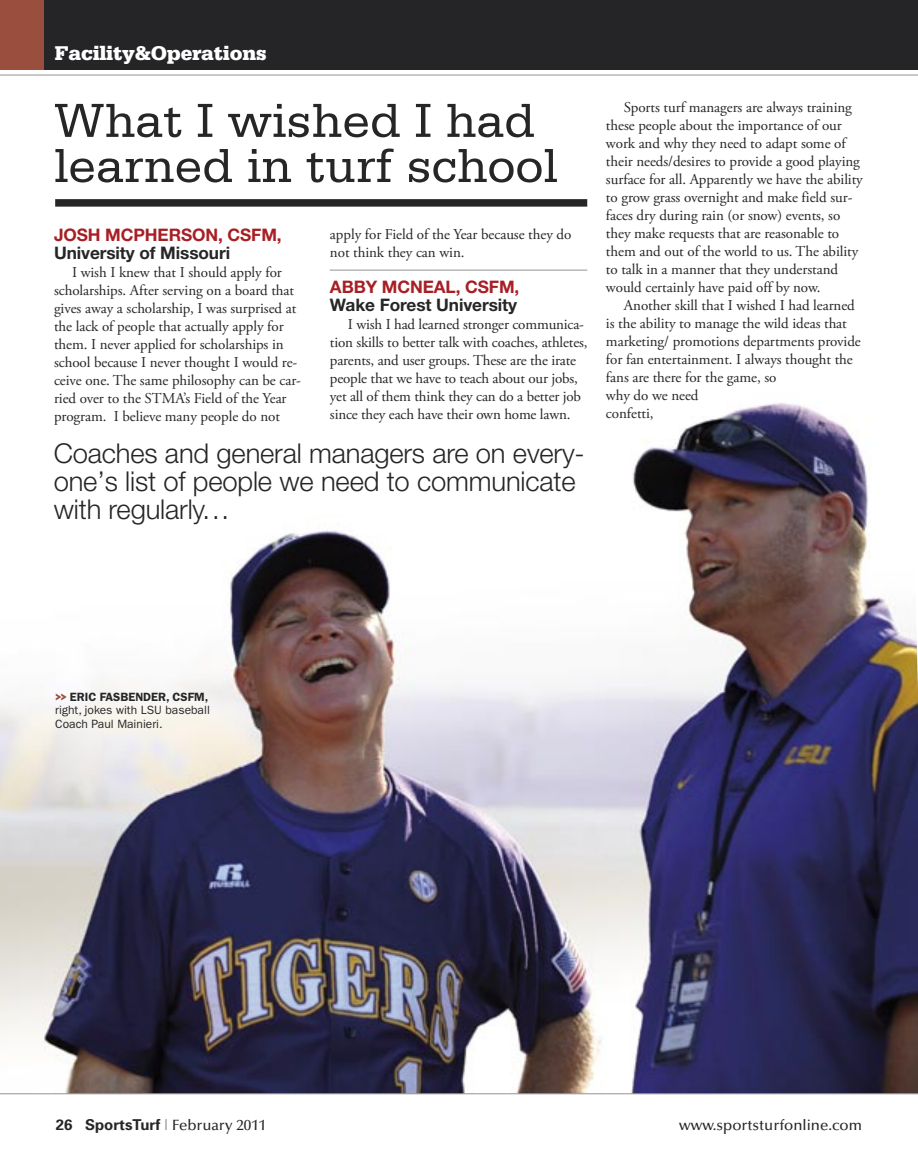
<style>
.page{position:relative;width:918px;height:1175px;background:#fff}
.page>*{position:absolute;margin:0;border:0;box-sizing:border-box;transform-origin:0 0}
.t1{font:50.4px/45.2px "Serifa";color:#272627}
.t2{font:300 27.3px/27.8px "Helvetica Neue";letter-spacing:-.005em;color:#272627}
.t3{font:900 21px "Serifa";letter-spacing:-.01em;color:#fff}
.t4{font:700 17.25px/18px "Helvetica Neue";letter-spacing:-.005em;color:#272627}
.t5{font:15px/18px "Adobe Garamond Pro";letter-spacing:-.005em;color:#272627}
.t6{font:700 15px "Univers";color:#272627}
.t7{font:500 15px "Optima";color:#272627}
.t8{font:12px/13.5px "Franklin Gothic";color:#272627}
.s1{color:#a71f25}
.s2{font-family:"Knockout HTF94 Ultmt Sumo";color:#994e3e}
.s3{font-weight:600}
.s4{font-weight:100;font-stretch:ultra-condensed}
.s5{font-family:"Optima";font-weight:500}
</style>
<div class="page">
<svg style="left:0;top:69px;width:897px;height:6px"></svg>
<div style="left:0;top:0;width:53px;height:69px;background:#994e3e"></div>
<div style="left:44px;top:0;width:874px;height:69px;background:#252527"></div>
<hr style="left:0;top:75px;width:918px;height:1px;background:#939393">
<img style="left:0;top:403px;width:918px;height:690px">
<svg style="left:246px;top:778px;width:6px;height:3px"></svg>
<hr style="left:0;top:1093px;width:918px;height:1px;background:#939393">
<div style="left:55px;top:199px;width:532px;height:8px;background:#272627"></div>
<hr style="left:330px;top:270px;width:257px;height:1px;background:#939393">
<p class="t3" style="left:55px;top:46px;width:213px">Facility&amp;Operations</p>
<p class="t1" style="left:54px;top:102px;width:505px">What I wished I had learned in turf school</p>
<p class="t4" style="left:54px;top:227px;width:229px"><span class="s1">JOSH MCPHERSON, CSFM,<br></span>University of Missouri</p>
<p class="t5" style="left:54px;top:264px;width:249px;text-indent:18px">I wish I knew that I should apply for scholarships. After serving on a board that gives away a scholarship, I was surprised at the lack of people that actually apply for them. I never applied for scholarships in school because I never thought I would re&shy;ceive one. The same philosophy can be car&shy;ried over to the STMA’s Field of the Year program. I believe many people do not</p>
<p class="t5" style="left:330px;top:227px;width:243px">apply for Field of the Year because they do not think they can win.</p>
<p class="t4" style="left:330px;top:280px;width:191px"><span class="s1">ABBY MCNEAL, CSFM,<br></span>Wake Forest University</p>
<p class="t5" style="left:330px;top:317px;width:259px;text-indent:18px">I wish I had learned stronger communica&shy;tion skills to better talk with coaches, athletes, parents, and user groups. These are the irate people that we have to teach about our jobs, yet all of them think they can do a better job since they each have their own home lawn.</p>
<p class="t2" style="left:54px;top:442px;width:532px">Coaches and general managers are on every&shy;one’s list of people we need to communicate with regularly...</p>
<p class="t5" style="left:624px;top:100px;width:229px">Sports turf managers are always training</p>
<p class="t5" style="left:606px;top:118px;width:237px">these people about the importance of our</p>
<p class="t5" style="left:606px;top:136px;width:241px">work and why they need to adapt some of</p>
<p class="t5" style="left:606px;top:154px;width:256px">their needs/desires to provide a good playing</p>
<p class="t5" style="left:606px;top:172px;width:258px">surface for all. Apparently we have the ability</p>
<p class="t5" style="left:606px;top:190px;width:248px">to grow grass overnight and make field sur-</p>
<p class="t5" style="left:606px;top:208px;width:236px">faces dry during rain (or snow) events, so</p>
<p class="t5" style="left:606px;top:226px;width:235px">they make requests that are reasonable to</p>
<p class="t5" style="left:606px;top:244px;width:254px">them and out of the world to us. The ability</p>
<p class="t5" style="left:606px;top:262px;width:234px">to talk in a manner that they understand</p>
<p class="t5" style="left:606px;top:280px;width:216px">would certainly have paid off by now.</p>
<p class="t5" style="left:624px;top:298px;width:232px">Another skill that I wished I had learned</p>
<p class="t5" style="left:606px;top:316px;width:242px">is the ability to manage the wild ideas that</p>
<p class="t5" style="left:606px;top:334px;width:256px">marketing/ promotions departments provide</p>
<p class="t5" style="left:606px;top:352px;width:248px">for fan entertainment. I always thought the</p>
<p class="t5" style="left:606px;top:370px;width:172px">fans are there for the game, so</p>
<p class="t5" style="left:606px;top:388px;width:94px">why do we need</p>
<p class="t5" style="left:606px;top:406px;width:49px">confetti,</p>
<p class="t8" style="left:55px;top:691px;width:156px"><span class="s2">&gt;&gt;</span> <span class="s3">ERIC FASBENDER, CSFM, </span>right, jokes with LSU baseball<br>Coach Paul Mainieri.</p>
<p class="t6" style="left:56px;top:1118px;width:212px">26 SportsTurf <span class="s4">|</span> <span class="s5">February 2011</span></p>
<p class="t7" style="left:679px;top:1118px;width:185px">www.sportsturfonline.com</p>
</div>
